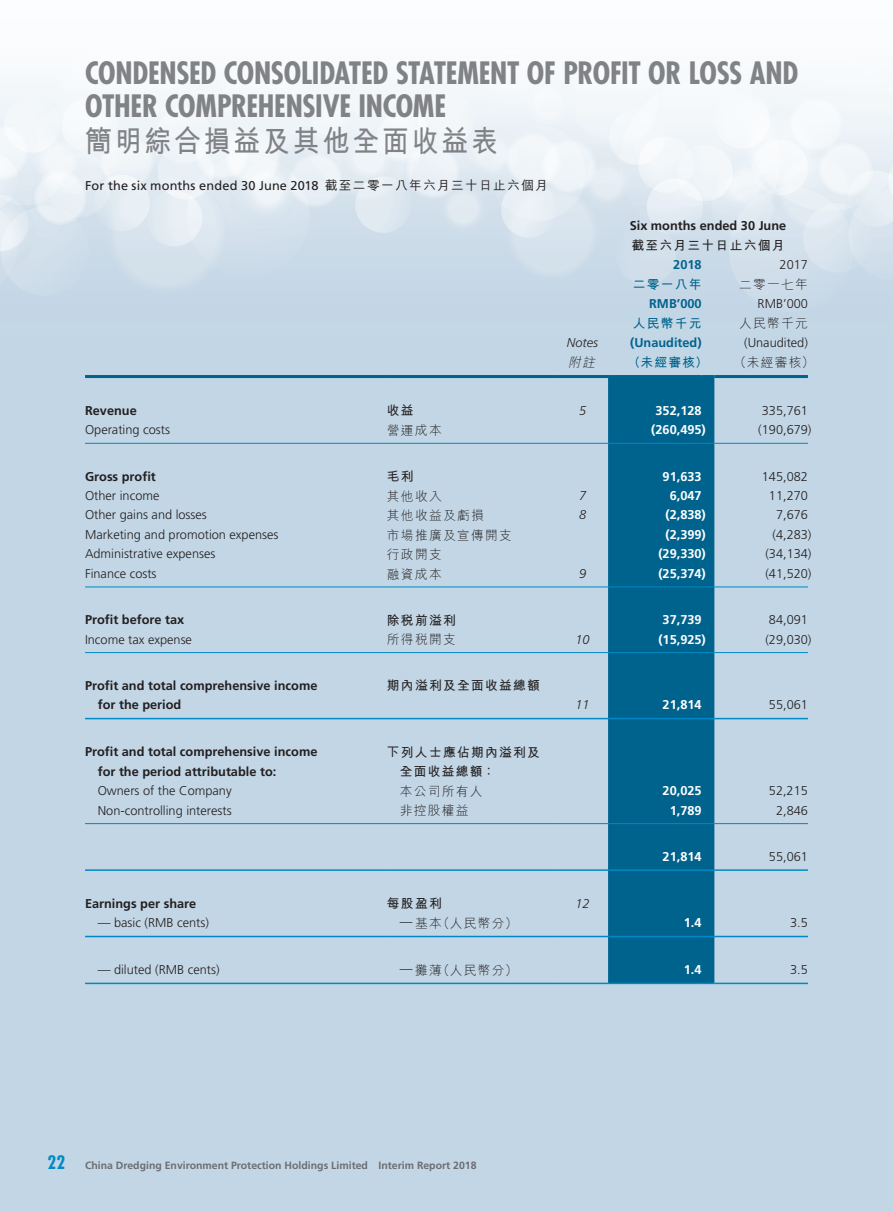
<style>
.page{position:relative;width:893px;height:1212px;background:#fff}
.page>*{position:absolute;margin:0;border:0;box-sizing:border-box;transform-origin:0 0}
.t1{font:700 condensed 30px/33px "Futura Std";letter-spacing:-.01em;color:#808285}
.t2{font:700 30px "M Hei HK";letter-spacing:.1em;color:#808285;scale:.9 1}
.t3{font:300 12.75px "Frutiger LT Std";color:#231f20}
.t4{font:700 12.75px/19.5px "Frutiger LT Std";color:#231f20}
.t5{font:700 12.75px "Frutiger LT Std";color:#fff}
.t6{font:300 12.75px "M Hei HK";letter-spacing:.1em;color:#231f20}
.t7{font:700 12.75px/19.5px "M Hei HK";letter-spacing:.1em;color:#231f20}
.t8{font:12.75px "Frutiger LT Std";letter-spacing:.01em;color:#231f20}
.t9{font:700 12.75px "Frutiger LT Std";color:#00638d}
.t10{font:700 12.75px "M Hei HK";letter-spacing:.1em;color:#00638d}
.t11{font:italic 300 12.75px "Frutiger LT Std";color:#231f20}
.t12{font:italic 300 12.75px "M Hei HK";color:#231f20}
.t13{font:700 10.5px "Frutiger LT Std";color:#6c6d70}
.s1{font-family:"M Hei HK";font-weight:500}
.s2{font-family:"Futura Std";font-stretch:condensed;font-size:18px;color:#0089c4}
</style>
<div class="page">
<img style="left:0;top:83px;width:893px;height:1129px">
<div style="left:608px;top:378px;width:106px;height:604px;background:#00638d"></div>
<hr style="left:85px;top:443px;width:302px;height:1px;background:#0089c4">
<hr style="left:387px;top:443px;width:170px;height:1px;background:#0089c4">
<hr style="left:557px;top:443px;width:51px;height:1px;background:#0089c4">
<hr style="left:608px;top:443px;width:94px;height:1px;background:#0089c4">
<svg style="left:702px;top:443px;width:12px;height:1px"></svg>
<hr style="left:714px;top:443px;width:94px;height:1px;background:#0089c4">
<hr style="left:85px;top:586px;width:302px;height:1px;background:#0089c4">
<hr style="left:387px;top:586px;width:170px;height:1px;background:#0089c4">
<hr style="left:557px;top:586px;width:51px;height:1px;background:#0089c4">
<hr style="left:608px;top:586px;width:94px;height:1px;background:#0089c4">
<svg style="left:702px;top:586px;width:12px;height:1px"></svg>
<hr style="left:714px;top:586px;width:94px;height:1px;background:#0089c4">
<hr style="left:85px;top:652px;width:302px;height:1px;background:#0089c4">
<hr style="left:387px;top:652px;width:170px;height:1px;background:#0089c4">
<hr style="left:557px;top:652px;width:51px;height:1px;background:#0089c4">
<hr style="left:608px;top:652px;width:94px;height:1px;background:#0089c4">
<svg style="left:702px;top:652px;width:12px;height:1px"></svg>
<hr style="left:714px;top:652px;width:94px;height:1px;background:#0089c4">
<hr style="left:85px;top:823px;width:302px;height:1px;background:#0089c4">
<hr style="left:387px;top:823px;width:170px;height:1px;background:#0089c4">
<hr style="left:557px;top:823px;width:51px;height:1px;background:#0089c4">
<hr style="left:608px;top:823px;width:94px;height:1px;background:#0089c4">
<svg style="left:702px;top:823px;width:12px;height:1px"></svg>
<hr style="left:714px;top:823px;width:94px;height:1px;background:#0089c4">
<hr style="left:85px;top:718px;width:302px;height:1px;background:#0089c4">
<hr style="left:387px;top:718px;width:170px;height:1px;background:#0089c4">
<hr style="left:557px;top:718px;width:51px;height:1px;background:#0089c4">
<hr style="left:608px;top:718px;width:94px;height:1px;background:#0089c4">
<svg style="left:702px;top:718px;width:12px;height:1px"></svg>
<hr style="left:714px;top:718px;width:94px;height:1px;background:#0089c4">
<hr style="left:85px;top:869px;width:302px;height:2px;background:#0089c4">
<hr style="left:387px;top:869px;width:170px;height:2px;background:#0089c4">
<hr style="left:557px;top:869px;width:51px;height:2px;background:#0089c4">
<hr style="left:608px;top:869px;width:94px;height:2px;background:#0089c4">
<svg style="left:702px;top:869px;width:12px;height:2px"></svg>
<hr style="left:714px;top:869px;width:94px;height:2px;background:#0089c4">
<hr style="left:85px;top:936px;width:302px;height:1px;background:#0089c4">
<hr style="left:387px;top:936px;width:170px;height:1px;background:#0089c4">
<hr style="left:557px;top:936px;width:51px;height:1px;background:#0089c4">
<hr style="left:608px;top:936px;width:94px;height:1px;background:#0089c4">
<svg style="left:702px;top:936px;width:12px;height:1px"></svg>
<hr style="left:714px;top:936px;width:94px;height:1px;background:#0089c4">
<hr style="left:85px;top:982px;width:302px;height:2px;background:#0089c4">
<hr style="left:387px;top:982px;width:170px;height:2px;background:#0089c4">
<hr style="left:557px;top:982px;width:51px;height:2px;background:#0089c4">
<hr style="left:608px;top:982px;width:94px;height:2px;background:#0089c4">
<svg style="left:702px;top:982px;width:12px;height:2px"></svg>
<hr style="left:714px;top:982px;width:94px;height:2px;background:#0089c4">
<hr style="left:85px;top:375px;width:302px;height:3px;background:#00638d">
<hr style="left:387px;top:375px;width:170px;height:3px;background:#00638d">
<hr style="left:557px;top:375px;width:51px;height:3px;background:#00638d">
<hr style="left:608px;top:375px;width:94px;height:3px;background:#00638d">
<svg style="left:702px;top:375px;width:12px;height:3px"></svg>
<hr style="left:714px;top:375px;width:94px;height:3px;background:#00638d">
<h1 class="t1" style="left:85px;top:57px;width:715px">CONDENSED CONSOLIDATED STATEMENT OF PROFIT OR LOSS AND<br>OTHER COMPREHENSIVE INCOME</h1>
<h1 class="t2" style="left:85px;top:119px;width:461px">簡明綜合損益及其他全面收益表</h1>
<p class="t8" style="left:85px;top:178px;width:464px">For the six months ended 30 June 2018 <span class="s1">截至二零一八年六月三十日止六個月</span></p>
<p class="t4" style="left:630px;top:216px;width:158px">Six months ended 30 June</p>
<p class="t7" style="left:631px;top:234px;width:154px">截至六月三十日止六個月</p>
<p class="t9" style="left:673px;top:257px;width:30px">2018</p>
<p class="t3" style="left:780px;top:257px;width:30px">2017</p>
<p class="t10" style="left:633px;top:275px;width:70px">二零一八年</p>
<p class="t6" style="left:739px;top:278px;width:70px">二零一七年</p>
<p class="t9" style="left:649px;top:296px;width:54px">RMB’000</p>
<p class="t3" style="left:758px;top:296px;width:52px">RMB’000</p>
<p class="t10" style="left:633px;top:314px;width:70px">人民幣千元</p>
<p class="t6" style="left:739px;top:317px;width:70px">人民幣千元</p>
<p class="t11" style="left:567px;top:335px;width:33px">Notes</p>
<p class="t9" style="left:630px;top:335px;width:73px">(Unaudited)</p>
<p class="t3" style="left:744px;top:335px;width:65px">(Unaudited)</p>
<p class="t12" style="left:568px;top:356px;width:31px">附註</p>
<p class="t10" style="left:628px;top:353px;width:82px">（未經審核）</p>
<p class="t6" style="left:734px;top:356px;width:82px">（未經審核）</p>
<p class="t4" style="left:85px;top:401px;width:53px">Revenue</p>
<p class="t7" style="left:387px;top:400px;width:28px">收益</p>
<p class="t11" style="left:579px;top:403px;width:9px">5</p>
<p class="t5" style="left:655px;top:403px;width:48px">352,128</p>
<p class="t3" style="left:762px;top:403px;width:48px">335,761</p>
<p class="t3" style="left:85px;top:423px;width:87px">Operating costs</p>
<p class="t6" style="left:387px;top:424px;width:56px">營運成本</p>
<p class="t5" style="left:651px;top:422px;width:56px">(260,495)</p>
<p class="t3" style="left:758px;top:423px;width:55px">(190,679)</p>
<p class="t4" style="left:85px;top:466px;width:72px">Gross profit</p>
<p class="t7" style="left:387px;top:465px;width:28px">毛利</p>
<p class="t5" style="left:663px;top:469px;width:40px">91,633</p>
<p class="t3" style="left:762px;top:469px;width:48px">145,082</p>
<p class="t3" style="left:85px;top:488px;width:76px">Other income</p>
<p class="t6" style="left:387px;top:489px;width:56px">其他收入</p>
<p class="t11" style="left:579px;top:488px;width:9px">7</p>
<p class="t5" style="left:670px;top:488px;width:33px">6,047</p>
<p class="t3" style="left:769px;top:488px;width:40px">11,270</p>
<p class="t3" style="left:85px;top:508px;width:123px">Other gains and losses</p>
<p class="t6" style="left:387px;top:509px;width:98px">其他收益及虧損</p>
<p class="t11" style="left:579px;top:508px;width:9px">8</p>
<p class="t5" style="left:665px;top:507px;width:42px">(2,838)</p>
<p class="t3" style="left:776px;top:508px;width:33px">7,676</p>
<p class="t3" style="left:85px;top:527px;width:195px">Marketing and promotion expenses</p>
<p class="t6" style="left:387px;top:528px;width:126px">市場推廣及宣傳開支</p>
<p class="t5" style="left:665px;top:527px;width:42px">(2,399)</p>
<p class="t3" style="left:772px;top:527px;width:40px">(4,283)</p>
<p class="t3" style="left:85px;top:547px;width:132px">Administrative expenses</p>
<p class="t6" style="left:387px;top:548px;width:56px">行政開支</p>
<p class="t5" style="left:658px;top:546px;width:49px">(29,330)</p>
<p class="t3" style="left:765px;top:547px;width:48px">(34,134)</p>
<p class="t3" style="left:85px;top:566px;width:73px">Finance costs</p>
<p class="t6" style="left:387px;top:567px;width:56px">融資成本</p>
<p class="t11" style="left:579px;top:566px;width:9px">9</p>
<p class="t5" style="left:658px;top:566px;width:49px">(25,374)</p>
<p class="t3" style="left:765px;top:566px;width:48px">(41,520)</p>
<p class="t4" style="left:85px;top:610px;width:101px">Profit before tax</p>
<p class="t7" style="left:387px;top:609px;width:70px">除稅前溢利</p>
<p class="t5" style="left:663px;top:612px;width:40px">37,739</p>
<p class="t3" style="left:769px;top:612px;width:40px">84,091</p>
<p class="t3" style="left:85px;top:632px;width:108px">Income tax expense</p>
<p class="t6" style="left:387px;top:633px;width:70px">所得稅開支</p>
<p class="t11" style="left:575px;top:632px;width:16px">10</p>
<p class="t5" style="left:658px;top:632px;width:49px">(15,925)</p>
<p class="t3" style="left:765px;top:632px;width:48px">(29,030)</p>
<p class="t4" style="left:98px;top:676px;width:221px;text-indent:-13px">Profit and total comprehensive income for the period</p>
<p class="t7" style="left:387px;top:675px;width:154px">期內溢利及全面收益總額</p>
<p class="t11" style="left:575px;top:697px;width:16px">11</p>
<p class="t5" style="left:663px;top:697px;width:40px">21,814</p>
<p class="t3" style="left:769px;top:698px;width:40px">55,061</p>
<p class="t4" style="left:98px;top:742px;width:221px;text-indent:-13px">Profit and total comprehensive income for the period attributable to:</p>
<p class="t7" style="left:400px;top:741px;width:142px;text-indent:-13px">下列人士應佔期內溢利及全面收益總額：</p>
<p class="t3" style="left:98px;top:783px;width:135px">Owners of the Company</p>
<p class="t6" style="left:400px;top:784px;width:84px">本公司所有人</p>
<p class="t5" style="left:663px;top:783px;width:40px">20,025</p>
<p class="t3" style="left:769px;top:783px;width:40px">52,215</p>
<p class="t3" style="left:98px;top:803px;width:135px">Non-controlling interests</p>
<p class="t6" style="left:400px;top:804px;width:70px">非控股權益</p>
<p class="t5" style="left:670px;top:803px;width:33px">1,789</p>
<p class="t3" style="left:776px;top:803px;width:33px">2,846</p>
<p class="t5" style="left:663px;top:849px;width:40px">21,814</p>
<p class="t3" style="left:769px;top:849px;width:40px">55,061</p>
<p class="t4" style="left:85px;top:893px;width:113px">Earnings per share</p>
<p class="t7" style="left:387px;top:893px;width:56px">每股盈利</p>
<p class="t11" style="left:575px;top:896px;width:16px">12</p>
<p class="t3" style="left:98px;top:915px;width:113px">— basic (RMB cents)</p>
<p class="t6" style="left:400px;top:916px;width:119px"><sup>—</sup>基本（人民幣分）</p>
<p class="t5" style="left:684px;top:915px;width:19px">1.4</p>
<p class="t3" style="left:790px;top:915px;width:19px">3.5</p>
<p class="t3" style="left:98px;top:962px;width:123px">— diluted (RMB cents)</p>
<p class="t6" style="left:400px;top:963px;width:119px"><sup>—</sup>攤薄（人民幣分）</p>
<p class="t5" style="left:684px;top:962px;width:19px">1.4</p>
<p class="t3" style="left:790px;top:962px;width:19px">3.5</p>
<p class="t13" style="left:48px;top:1159px;width:430px"><span class="s2">22</span> China Dredging Environment Protection Holdings Limited Interim Report 2018</p>
</div>
